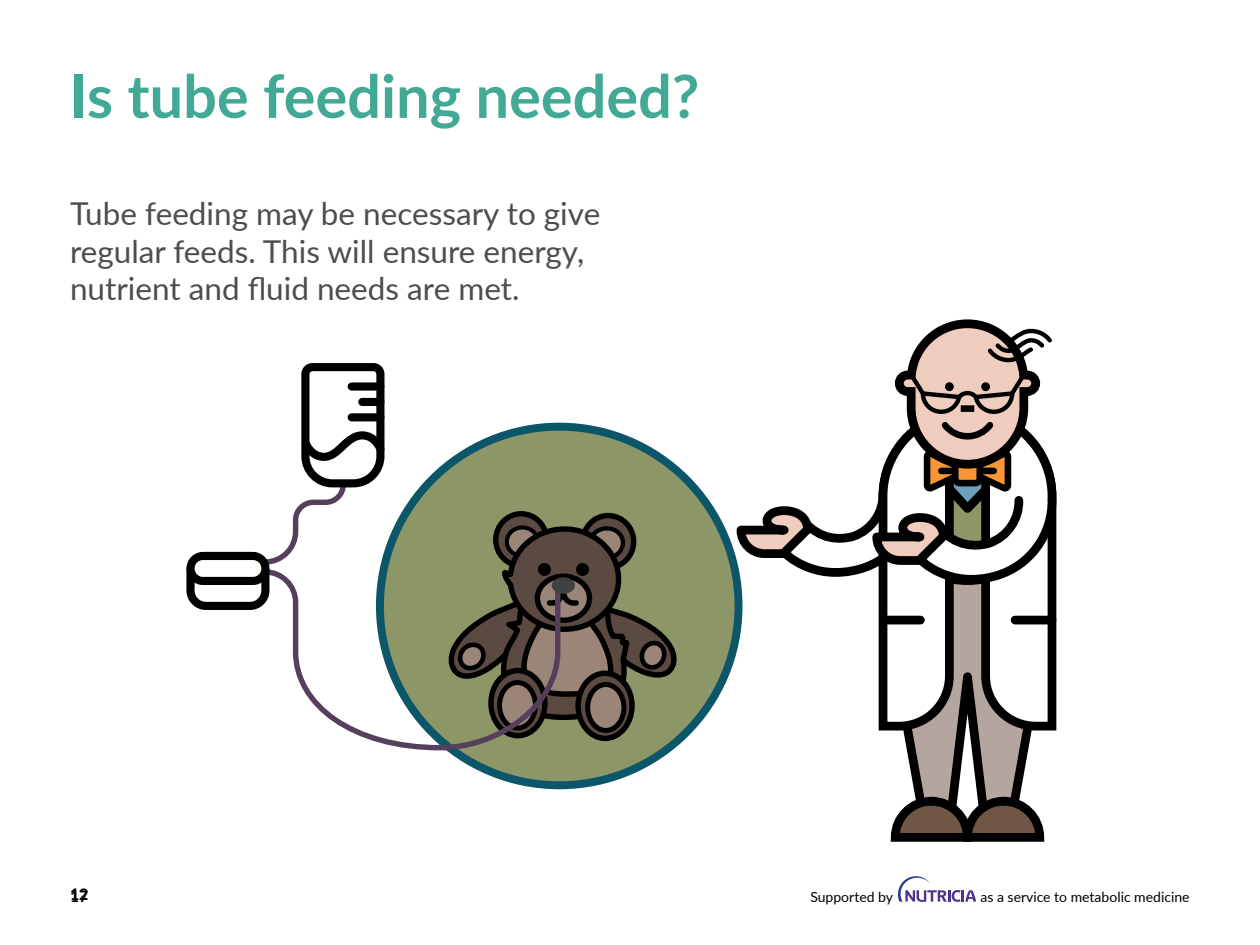
<style>
.page{position:relative;width:1260px;height:945px;background:#fff}
.page>*{position:absolute;margin:0;border:0;box-sizing:border-box;transform-origin:0 0}
.t1{font:700 59.5px "Lato";color:#42a995}
.t2{font:31.5px/37.8px "Lato";color:#4d4d4d}
.t3{font:700 15.75px "Lato";color:#000}
.t4{font:800 15.75px "Lato";color:#000}
.t5{font:14px "Lato";color:#000}
</style>
<div class="page">
<div style="left:380px;top:427px;width:359px;height:358px;background:#8c9667;border-radius:50%"></div>
<svg style="left:737px;top:319px;width:319px;height:523px"></svg>
<div style="left:884px;top:616px;width:36px;height:8px;background:#000"></div>
<div style="left:1015px;top:616px;width:37px;height:8px;background:#000"></div>
<svg style="left:578px;top:673px;width:54px;height:65px"></svg>
<div style="left:575px;top:671px;width:60px;height:70px;border:5px solid #000;border-radius:50%"></div>
<svg style="left:496px;top:514px;width:51px;height:52px"></svg>
<div style="left:493px;top:511px;width:56px;height:58px;border:5px solid #000;border-radius:50%"></div>
<svg style="left:583px;top:516px;width:51px;height:52px"></svg>
<div style="left:580px;top:513px;width:56px;height:57px;border:5px solid #000;border-radius:50%"></div>
<svg style="left:588px;top:685px;width:36px;height:45px"></svg>
<div style="left:585px;top:682px;width:41px;height:51px;border:5px solid #000;border-radius:50%"></div>
<svg style="left:493px;top:522px;width:184px;height:201px"></svg>
<svg style="left:269px;top:567px;width:294px;height:186px"></svg>
<div style="left:186px;top:552px;width:83px;height:58px;border:8px solid #000;border-radius:15px"></div>
<div style="left:191px;top:556px;width:74px;height:25px;background:#fff;border-radius:12px"></div>
<div style="left:186px;top:552px;width:83px;height:33px;border:8px solid #000;border-radius:12px"></div>
<svg style="left:260px;top:363px;width:129px;height:204px"></svg>
<div style="left:552px;top:577px;width:23px;height:17px;background:#414042;border-radius:50%"></div>
<svg style="left:898px;top:876px;width:78px;height:26px"></svg>
<h1 class="t1" style="left:70px;top:52px;width:631px">Is tube feeding needed?</h1>
<p class="t2" style="left:70px;top:193px;width:532px">Tube feeding may be necessary to give regular feeds. This will ensure energy, nutrient and fluid needs are met.</p>
<p class="t4" style="left:70px;top:882px;width:20px">12</p>
<p class="t5" style="left:980px;top:887px;width:211px">as a service to metabolic medicine</p>
<p class="t3" style="left:70px;top:884px;width:20px">17</p>
<p class="t5" style="left:810px;top:887px;width:84px">Supported by</p>
</div>
